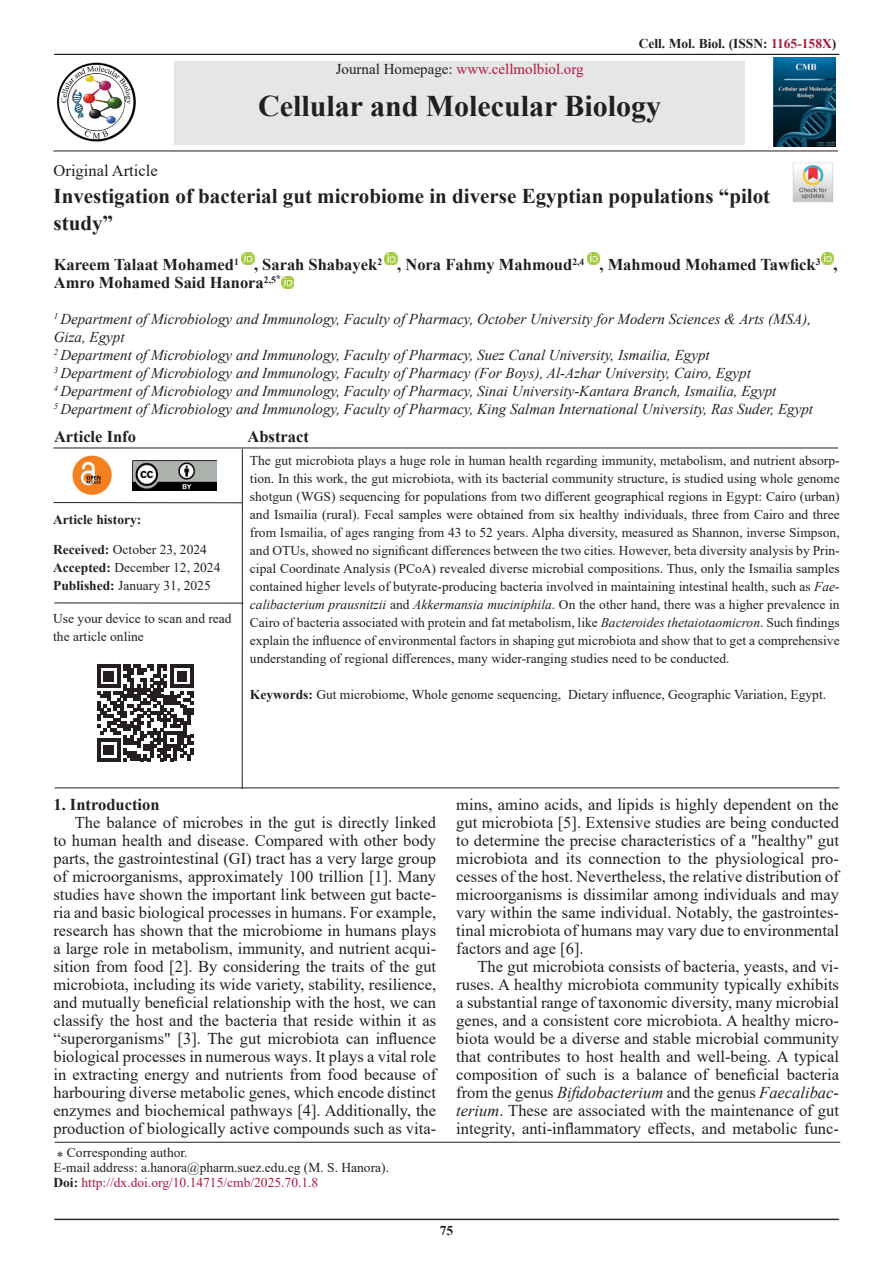
<style>
.page{position:relative;width:893px;height:1263px;background:#fff}
.page>*{position:absolute;margin:0;border:0;box-sizing:border-box;transform-origin:0 0}
.t1{font:700 30px "Times New Roman";color:#231f20}
.t2{font:700 21px/27px "Times New Roman";color:#231f20}
.t3{font:16.5px/18px "Times New Roman";color:#231f20;text-align:justify}
.t4{font:700 16.5px "Times New Roman";color:#231f20}
.t5{font:italic 15px/18px "Times New Roman";color:#231f20}
.t6{font:15px "Times New Roman";color:#ac193d}
.t7{font:13.5px/18px "Times New Roman";color:#231f20;text-align:justify}
.t8{font:700 13.5px "Times New Roman";color:#231f20}
.t9{font:13.5px "Times New Roman";color:#ac193d}
.s1{color:#ac193d}
.s2{color:#231f20}
.s3{font-weight:700}
.s4{font-style:italic}
.s5{font-weight:700;color:#231f20}
</style>
<div class="page">
<hr style="left:54px;top:1219px;width:785px;height:1px;background:#231f20">
<svg style="left:242px;top:252px;width:12px;height:13px"></svg>
<svg style="left:385px;top:252px;width:12px;height:13px"></svg>
<svg style="left:587px;top:252px;width:12px;height:13px"></svg>
<svg style="left:821px;top:252px;width:12px;height:13px"></svg>
<svg style="left:281px;top:276px;width:13px;height:12px"></svg>
<hr style="left:54px;top:54px;width:785px;height:1px;background:#231f20">
<hr style="left:53px;top:151px;width:785px;height:1px;background:#231f20">
<img style="left:773px;top:58px;width:62px;height:88px">
<div style="left:174px;top:62px;width:571px;height:83px;background:#e6e6e6"></div>
<img style="left:792px;top:162px;width:41px;height:41px">
<hr style="left:55px;top:1142px;width:785px;height:1px;background:#231f20">
<hr style="left:53px;top:448px;width:785px;height:1px;background:#231f20">
<hr style="left:54px;top:603px;width:189px;height:1px;background:#231f20">
<hr style="left:242px;top:449px;width:1px;height:340px;background:#231f20">
<hr style="left:55px;top:788px;width:784px;height:1px;background:#231f20">
<svg style="left:97px;top:664px;width:96px;height:97px"></svg>
<hr style="left:53px;top:502px;width:189px;height:1px;background:#231f20">
<img style="left:72px;top:455px;width:40px;height:40px">
<img style="left:57px;top:62px;width:79px;height:80px">
<img style="left:132px;top:461px;width:85px;height:29px">
<p class="t8" style="left:639px;top:34px;width:199px">Cell. Mol. Biol. (ISSN: <span class="s1">1165-158X</span>)</p>
<p class="t6" style="left:336px;top:59px;width:249px"><span class="s2">Journal Homepage:</span> www.cellmolbiol.org</p>
<p class="t1" style="left:258px;top:84px;width:405px">Cellular and Molecular Biology</p>
<p class="t3" style="left:54px;top:161px;width:106px">Original Article</p>
<p class="t2" style="left:54px;top:182px;width:718px">Investigation of bacterial gut microbiome in diverse Egyptian populations “pilot study”</p>
<p class="t4" style="left:54px;top:253px;width:785px">Kareem Talaat Mohamed<sup>1</sup> , Sarah Shabayek<sup>2</sup> , Nora Fahmy Mahmoud<sup>2,4</sup> , Mahmoud Mohamed Tawfick<sup>3</sup> ,</p>
<p class="t4" style="left:54px;top:271px;width:229px">Amro Mohamed Said Hanora<sup>2,5</sup><sup>*</sup></p>
<p class="t5" style="left:54px;top:310px;width:759px"><sup>1</sup> Department of Microbiology and Immunology, Faculty of Pharmacy, October University for Modern Sciences &amp; Arts (MSA),<br>Giza, Egypt</p>
<p class="t5" style="left:54px;top:346px;width:657px"><sup>2</sup> Department of Microbiology and Immunology, Faculty of Pharmacy, Suez Canal University, Ismailia, Egypt</p>
<p class="t5" style="left:54px;top:364px;width:699px"><sup>3</sup> Department of Microbiology and Immunology, Faculty of Pharmacy (For Boys), Al-Azhar University, Cairo, Egypt</p>
<p class="t5" style="left:54px;top:382px;width:724px"><sup>4</sup> Department of Microbiology and Immunology, Faculty of Pharmacy, Sinai University-Kantara Branch, Ismailia, Egypt</p>
<p class="t5" style="left:54px;top:400px;width:761px"><sup>5</sup> Department of Microbiology and Immunology, Faculty of Pharmacy, King Salman International University, Ras Suder, Egypt</p>
<p class="t4" style="left:54px;top:424px;width:84px">Article Info</p>
<p class="t4" style="left:248px;top:424px;width:63px">Abstract</p>
<p class="t8" style="left:53px;top:510px;width:90px">Article history:</p>
<p class="t7" style="left:53px;top:540px;width:155px"><span class="s3">Received:</span> October 23, 2024</p>
<p class="t7" style="left:53px;top:558px;width:169px"><span class="s3">Accepted:</span> December 12, 2024</p>
<p class="t7" style="left:53px;top:576px;width:159px"><span class="s3">Published:</span> January 31, 2025</p>
<p class="t7" style="left:53px;top:609px;width:180px">Use your device to scan and read the article online</p>
<p class="t7" style="left:250px;top:451px;width:591px">The gut microbiota plays a huge role in human health regarding immunity, metabolism, and nutrient absorp&shy;tion. In this work, the gut microbiota, with its bacterial community structure, is studied using whole genome shotgun (WGS) sequencing for populations from two different geographical regions in Egypt: Cairo (urban) and Ismailia (rural). Fecal samples were obtained from six healthy individuals, three from Cairo and three from Ismailia, of ages ranging from 43 to 52 years. Alpha diversity, measured as Shannon, inverse Simpson, and OTUs, showed no significant differences between the two cities. However, beta diversity analysis by Prin&shy;cipal Coordinate Analysis (PCoA) revealed diverse microbial compositions. Thus, only the Ismailia samples contained higher levels of butyrate-producing bacteria involved in maintaining intestinal health, such as <span class="s4">Fae&shy;calibacterium prausnitzii</span> and <span class="s4">Akkermansia muciniphila</span>. On the other hand, there was a higher prevalence in Cairo of bacteria associated with protein and fat metabolism, like <span class="s4">Bacteroides thetaiotaomicron</span>. Such findings explain the influence of environmental factors in shaping gut microbiota and show that to get a comprehensive understanding of regional differences, many wider-ranging studies need to be conducted.</p>
<p class="t7" style="left:250px;top:685px;width:578px"><span class="s3">Keywords:</span> Gut microbiome, Whole genome sequencing, Dietary influence, Geographic Variation, Egypt.</p>
<p class="t4" style="left:53px;top:793px;width:108px">1. Introduction</p>
<p class="t3" style="left:53px;top:813px;width:384px;text-indent:21px">The balance of microbes in the gut is directly linked to human health and disease. Compared with other body parts, the gastrointestinal (GI) tract has a very large group of microorganisms, approximately 100 trillion [1]. Many studies have shown the important link between gut bacte&shy;ria and basic biological processes in humans. For example, research has shown that the microbiome in humans plays a large role in metabolism, immunity, and nutrient acqui&shy;sition from food [2]. By considering the traits of the gut microbiota, including its wide variety, stability, resilience, and mutually beneficial relationship with the host, we can classify the host and the bacteria that reside within it as “superorganisms" [3]. The gut microbiota can influence biological processes in numerous ways. It plays a vital role in extracting energy and nutrients from food because of harbouring diverse metabolic genes, which encode distinct enzymes and biochemical pathways [4]. Additionally, the production of biologically active compounds such as vita-</p>
<p class="t7" style="left:57px;top:1143px;width:132px">⁎ Corresponding author.</p>
<p class="t7" style="left:53px;top:1158px;width:337px">E-mail address: a.hanora@pharm.suez.edu.eg (M. S. Hanora).</p>
<p class="t9" style="left:53px;top:1172px;width:266px"><span class="s5">Doi:</span> http://dx.doi.org/10.14715/cmb/2025.70.1.8</p>
<p class="t3" style="left:456px;top:795px;width:384px">mins, amino acids, and lipids is highly dependent on the gut microbiota [5]. Extensive studies are being conducted to determine the precise characteristics of a "healthy" gut microbiota and its connection to the physiological pro&shy;cesses of the host. Nevertheless, the relative distribution of microorganisms is dissimilar among individuals and may vary within the same individual. Notably, the gastrointes&shy;tinal microbiota of humans may vary due to environmental factors and age [6].</p>
<p class="t3" style="left:456px;top:957px;width:384px;text-indent:21px">The gut microbiota consists of bacteria, yeasts, and vi&shy;ruses. A healthy microbiota community typically exhibits a substantial range of taxonomic diversity, many microbial genes, and a consistent core microbiota. A healthy micro&shy;biota would be a diverse and stable microbial community that contributes to host health and well-being. A typical composition of such is a balance of beneficial bacteria from the genus <span class="s4">Bifidobacterium</span> and the genus <span class="s4">Faecalibac&shy;terium</span>. These are associated with the maintenance of gut integrity, anti-inflammatory effects, and metabolic func-</p>
<p class="t8" style="left:440px;top:1220px;width:15px">75</p>
</div>
